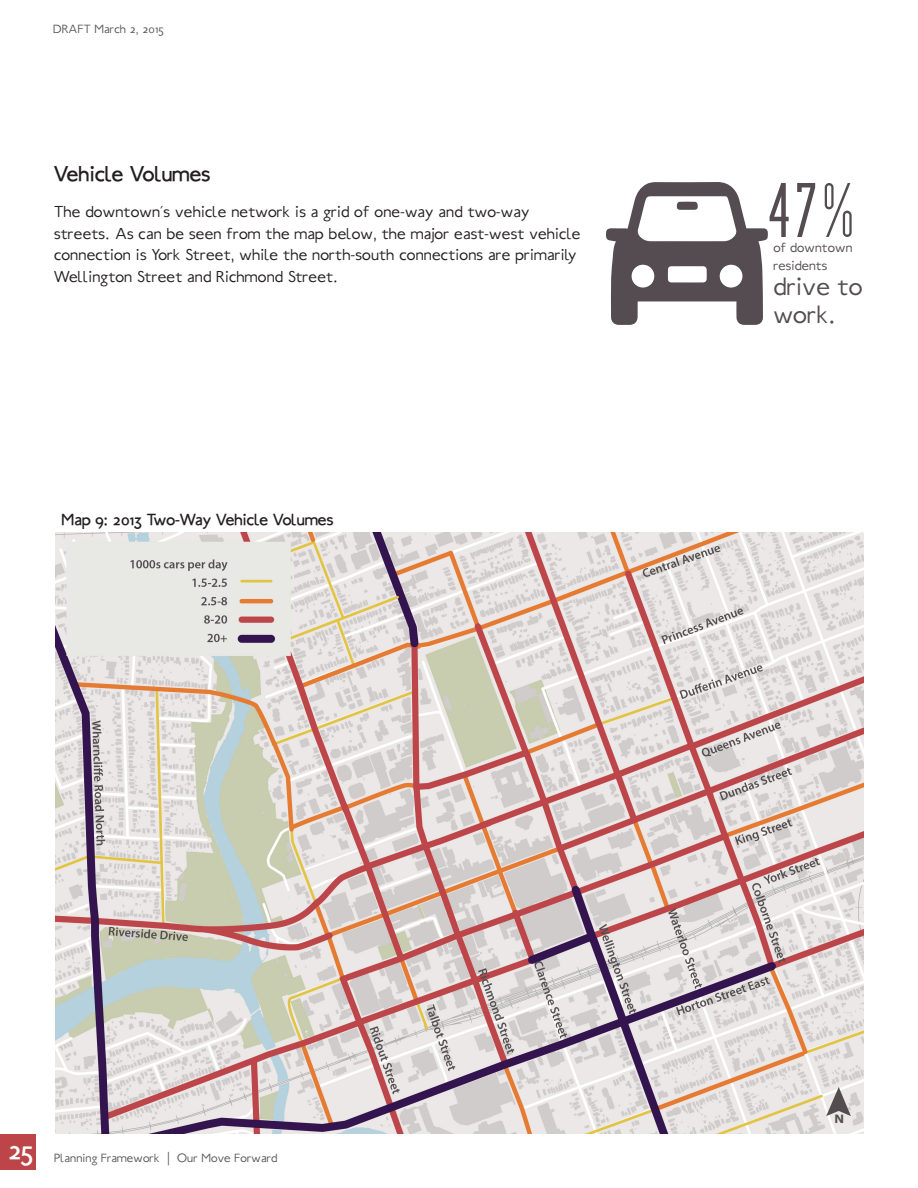
<style>
.page{position:relative;width:918px;height:1188px;background:#fff}
.page>*{position:absolute;margin:0;border:0;box-sizing:border-box;transform-origin:0 0}
.t1{font:63px "seattlesans";color:#544c50}
.t2{font:30px "Ubahn";color:#fff}
.t3{font:300 28.5px/28.5px "Ubahn";letter-spacing:.01em;color:#544c50}
.Heading_3{font:24px "Ubahn";letter-spacing:.01em;color:#231f20}
.t4{font:300 18px/21.6px "Ubahn";letter-spacing:.01em;color:#231f20}
.t5{font:18px "Ubahn";letter-spacing:.01em;color:#231f20}
.t6{font:300 15px/18px "Ubahn";letter-spacing:.01em;color:#544c50}
.t7{font:300 13.5px "Ubahn";letter-spacing:.01em;color:#57585a}
.t8{font:700 12.45px "Myriad Pro";color:#544d4f;scale:1.12 1}
</style>
<div class="page">
<div style="left:0;top:1134px;width:36px;height:36px;background:#bd454a"></div>
<img style="left:55px;top:533px;width:809px;height:601px">
<svg style="left:606px;top:182px;width:162px;height:143px"></svg>
<svg style="left:826px;top:1087px;width:25px;height:29px"></svg>
<p class="t7" style="left:53px;top:23px;width:112px">DRAFT March 2, 2015</p>
<p class="Heading_3" style="left:54px;top:162px;width:158px">Vehicle Volumes</p>
<p class="t4" style="left:54px;top:202px;width:528px">The downtown’s vehicle network is a grid of one-way and two-way streets. As can be seen from the map below, the major east-west vehicle connection is York Street, while the north-south connections are primarily Wellington Street and Richmond Street.</p>
<p class="t5" style="left:62px;top:511px;width:273px">Map 9: 2013 Two-Way Vehicle Volumes</p>
<p class="t1" style="left:768px;top:165px;width:88px">47%</p>
<p class="t6" style="left:773px;top:239px;width:80px">of downtown residents</p>
<p class="t3" style="left:773px;top:273px;width:91px">drive to work.</p>
<h2 class="t2" style="left:8px;top:1135px;width:26px">25</h2>
<p class="t7" style="left:54px;top:1152px;width:225px">Planning Framework | Our Move Forward</p>
<p class="t8" style="left:834px;top:1111px;width:10px">N</p>
</div>
